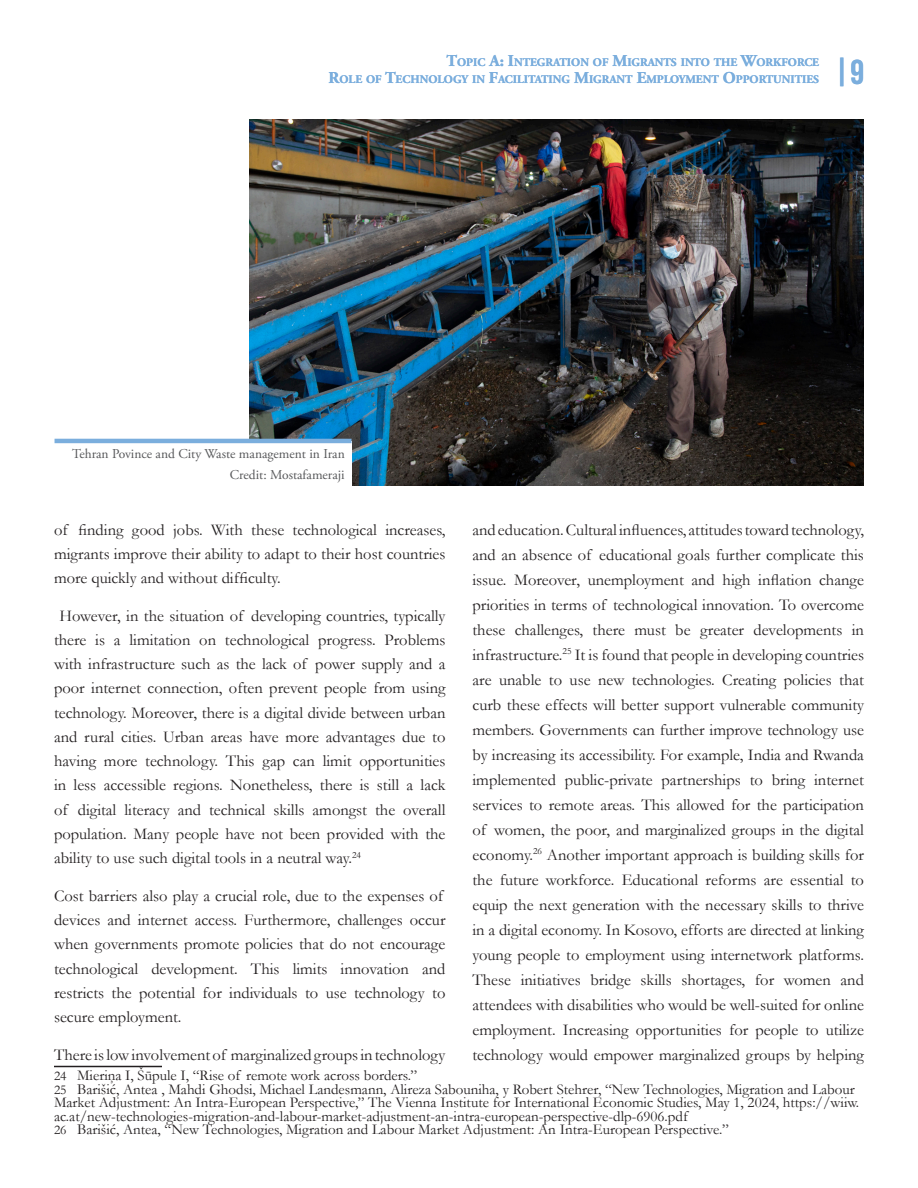
<style>
.page{position:relative;width:918px;height:1188px;background:#fff}
.page>*{position:absolute;margin:0;border:0;box-sizing:border-box;transform-origin:0 0}
.Body_Header__Letter{font:700 34.5px "Bebas Neue";color:#7baedd}
.t1{font:16.5px/25px "Garamond";color:#231f20;text-align:justify}
.Footnote_Style{font:15px/13.5px "Garamond";color:#231f20}
.Photo_Caption_R{font:13.5px "Adobe Garamond Pro";color:#57585a}
.Body_Header_Style{font:700 11.55px "Adobe Garamond Pro";color:#7baedd}
.s1{font-size:16.5px}
.s2{font-size:13.5px}
</style>
<div class="page">
<img style="left:250px;top:120px;width:614px;height:366px">
<hr style="left:54px;top:1066px;width:108px;height:1px;background:#231f20">
<div style="left:55px;top:441px;width:297px;height:52px;background:#fff"></div>
<hr style="left:55px;top:439px;width:297px;height:4px;background:#7baedd">
<p class="Body_Header_Style" style="left:447px;top:56px;width:374px"><span class="s1">T</span>OPIC <span class="s1">A: I</span>NTEGRATION OF <span class="s1">M</span>IGRANTS INTO THE <span class="s1">W</span>ORKFORCE</p>
<p class="Body_Header_Style" style="left:329px;top:72px;width:492px"><span class="s1">R</span>OLE OF <span class="s1">T</span>ECHNOLOGY IN <span class="s1">F</span>ACILITATING <span class="s1">M</span>IGRANT <span class="s1">E</span>MPLOYMENT <span class="s1">O</span>PPORTUNITIES</p>
<p class="Body_Header_Style" style="left:528px;top:72px;width:8px">T</p>
<p class="Body_Header__Letter" style="left:833px;top:53px;width:32px">|9</p>
<p class="Photo_Caption_R" style="left:72px;top:445px;width:274px">Tehran Povince and City Waste management in Iran</p>
<p class="Photo_Caption_R" style="left:230px;top:467px;width:116px">Credit: Mostafameraji</p>
<p class="t1" style="left:54px;top:517px;width:393px;line-height:24.3px">of finding good jobs. With these technological increases, migrants improve their ability to adapt to their host countries more quickly and without difficulty.</p>
<p class="t1" style="left:54px;top:603px;width:393px;line-height:24.3px;text-indent:5px">However, in the situation of developing countries, typically there is a limitation on technological progress. Problems with infrastructure such as the lack of power supply and a poor internet connection, often prevent people from using technology. Moreover, there is a digital divide between urban and rural cities. Urban areas have more advantages due to having more technology. This gap can limit opportunities in less accessible regions. Nonetheless, there is still a lack of digital literacy and technical skills amongst the overall population. Many people have not been provided with the ability to use such digital tools in a neutral way.<sup>24</sup></p>
<p class="t1" style="left:54px;top:883px;width:393px;line-height:24.3px;text-align:left">Cost barriers also play a crucial role, due to the expenses of devices and internet access. Furthermore, challenges occur when governments promote policies that do not encourage technological development. This limits innovation and restricts the potential for individuals to use technology to secure employment.</p>
<p class="t1" style="left:54px;top:1042px;width:393px">There is low involvement of marginalized groups in technology</p>
<p class="Footnote_Style" style="left:54px;top:1068px;width:365px"><span class="s2">24</span> Mieriņa I, Šūpule I, “Rise of remote work across borders.”</p>
<p class="Footnote_Style" style="left:54px;top:1082px;width:807px"><span class="s2">25</span> Barišić, Antea , Mahdi Ghodsi, Michael Landesmann, Alireza Sabouniha, y Robert Stehrer, “New Technologies, Migration and Labour<br>Market Adjustment: An Intra-European Perspective,” The Vienna Institute for International Economic Studies, May 1, 2024, https://wiiw. ac.at/new-technologies-migration-and-labour-market-adjustment-an-intra-european-perspective-dlp-6906.pdf</p>
<p class="Footnote_Style" style="left:54px;top:1122px;width:676px"><span class="s2">26</span> Barišić, Antea, “New Technologies, Migration and Labour Market Adjustment: An Intra-European Perspective.”</p>
<p class="t1" style="left:472px;top:516px;width:393px">and education. Cultural influences, attitudes toward technology, and an absence of educational goals further complicate this issue. Moreover, unemployment and high inflation change priorities in terms of technological innovation. To overcome these challenges, there must be greater developments in infrastructure.<sup>25</sup> It is found that people in developing countries are unable to use new technologies. Creating policies that curb these effects will better support vulnerable community members. Governments can further improve technology use by increasing its accessibility. For example, India and Rwanda implemented public-private partnerships to bring internet services to remote areas. This allowed for the participation of women, the poor, and marginalized groups in the digital economy.<sup>26</sup> Another important approach is building skills for the future workforce. Educational reforms are essential to equip the next generation with the necessary skills to thrive in a digital economy. In Kosovo, efforts are directed at linking young people to employment using internetwork platforms.<br>These initiatives bridge skills shortages, for women and attendees with disabilities who would be well-suited for online employment. Increasing opportunities for people to utilize technology would empower marginalized groups by helping</p>
</div>
